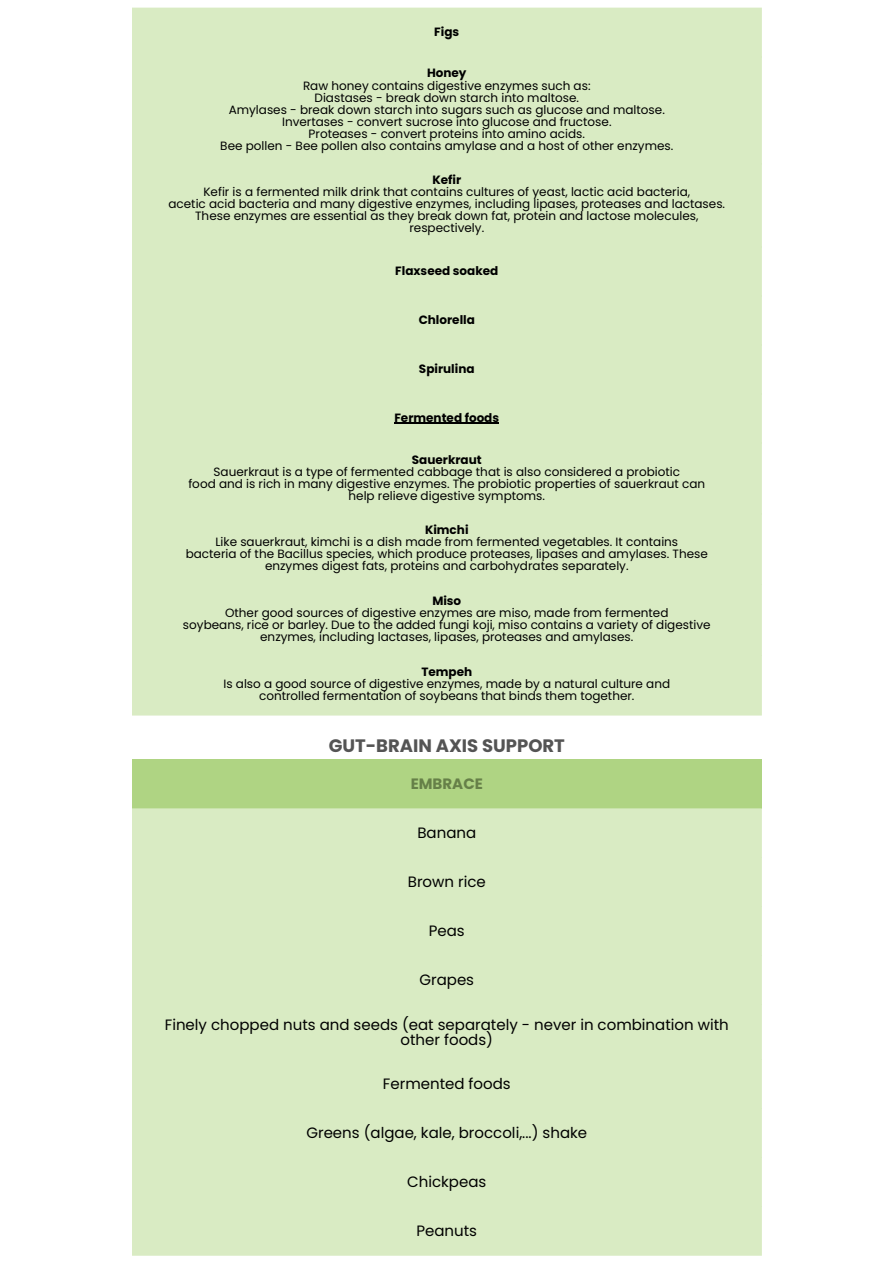
<style>
.page{position:relative;width:894px;height:1264px;background:#fff}
.page>*{position:absolute;margin:0;border:0;box-sizing:border-box;transform-origin:0 0}
.t1{font:700 18px "Poppins";color:#545454}
.t2{font:15px "Poppins";color:#000}
.t3{font:700 15px "Poppins";color:#668048}
.t4{font:12px "Poppins";color:#000}
.t5{font:700 12px "Poppins";color:#000}
</style>
<div class="page">
<div style="left:132px;top:8px;width:629px;height:707px;background:#d9ebc3"></div>
<hr style="left:394px;top:422px;width:105px;height:1px;background:#000">
<div style="left:132px;top:759px;width:629px;height:50px;background:#afd483"></div>
<div style="left:132px;top:808px;width:629px;height:447px;background:#d9ebc3"></div>
<p class="t5" style="left:434px;top:23px;width:26px">Figs</p>
<p class="t5" style="left:427px;top:65px;width:41px">Honey</p>
<p class="t4" style="left:303px;top:77px;width:289px">Raw honey contains digestive enzymes such as:</p>
<p class="t4" style="left:314px;top:89px;width:266px">Diastases - break down starch into maltose.</p>
<p class="t4" style="left:229px;top:101px;width:437px">Amylases - break down starch into sugars such as glucose and maltose.</p>
<p class="t4" style="left:282px;top:113px;width:331px">Invertases - convert sucrose into glucose and fructose.</p>
<p class="t4" style="left:308px;top:125px;width:278px">Proteases - convert proteins into amino acids.</p>
<p class="t4" style="left:220px;top:137px;width:454px">Bee pollen - Bee pollen also contains amylase and a host of other enzymes.</p>
<p class="t5" style="left:432px;top:172px;width:30px">Kefir</p>
<p class="t4" style="left:203px;top:184px;width:488px">Kefir is a fermented milk drink that contains cultures of yeast, lactic acid bacteria,</p>
<p class="t4" style="left:168px;top:196px;width:558px">acetic acid bacteria and many digestive enzymes, including lipases, proteases and lactases.</p>
<p class="t4" style="left:195px;top:208px;width:504px">These enzymes are essential as they break down fat, protein and lactose molecules,</p>
<p class="t4" style="left:409px;top:220px;width:76px">respectively.</p>
<p class="t5" style="left:395px;top:262px;width:104px">Flaxseed soaked</p>
<p class="t5" style="left:418px;top:311px;width:58px">Chlorella</p>
<p class="t5" style="left:419px;top:360px;width:57px">Spirulina</p>
<p class="t5" style="left:394px;top:409px;width:106px">Fermented foods</p>
<p class="t5" style="left:412px;top:451px;width:71px">Sauerkraut</p>
<p class="t4" style="left:213px;top:463px;width:468px">Sauerkraut is a type of fermented cabbage that is also considered a probiotic</p>
<p class="t4" style="left:188px;top:475px;width:518px">food and is rich in many digestive enzymes. The probiotic properties of sauerkraut can</p>
<p class="t4" style="left:348px;top:487px;width:198px">help relieve digestive symptoms.</p>
<p class="t5" style="left:425px;top:522px;width:45px">Kimchi</p>
<p class="t4" style="left:215px;top:534px;width:464px">Like sauerkraut, kimchi is a dish made from fermented vegetables. It contains</p>
<p class="t4" style="left:186px;top:546px;width:523px">bacteria of the Bacillus species, which produce proteases, lipases and amylases. These</p>
<p class="t4" style="left:265px;top:558px;width:365px">enzymes digest fats, proteins and carbohydrates separately.</p>
<p class="t5" style="left:432px;top:592px;width:30px">Miso</p>
<p class="t4" style="left:225px;top:604px;width:444px">Other good sources of digestive enzymes are miso, made from fermented</p>
<p class="t4" style="left:183px;top:616px;width:529px">soybeans, rice or barley. Due to the added fungi koji, miso contains a variety of digestive</p>
<p class="t4" style="left:260px;top:628px;width:374px">enzymes, including lactases, lipases, proteases and amylases.</p>
<p class="t5" style="left:421px;top:663px;width:52px">Tempeh</p>
<p class="t4" style="left:223px;top:675px;width:448px">Is also a good source of digestive enzymes, made by a natural culture and</p>
<p class="t4" style="left:259px;top:687px;width:377px">controlled fermentation of soybeans that binds them together.</p>
<p class="t1" style="left:328px;top:733px;width:238px">GUT-BRAIN AXIS SUPPORT</p>
<h1 class="t3" style="left:410px;top:773px;width:74px">EMBRACE</h1>
<p class="t2" style="left:417px;top:822px;width:60px">Banana</p>
<p class="t2" style="left:407px;top:871px;width:79px">Brown rice</p>
<p class="t2" style="left:428px;top:920px;width:37px">Peas</p>
<p class="t2" style="left:419px;top:969px;width:56px">Grapes</p>
<p class="t2" style="left:165px;top:1014px;width:565px">Finely chopped nuts and seeds (eat separately - never in combination with</p>
<p class="t2" style="left:400px;top:1029px;width:94px">other foods)</p>
<p class="t2" style="left:383px;top:1073px;width:129px">Fermented foods</p>
<p class="t2" style="left:306px;top:1122px;width:282px">Greens (algae, kale, broccoli,...) shake</p>
<p class="t2" style="left:407px;top:1170px;width:81px">Chickpeas</p>
<p class="t2" style="left:416px;top:1219px;width:62px">Peanuts</p>
</div>
